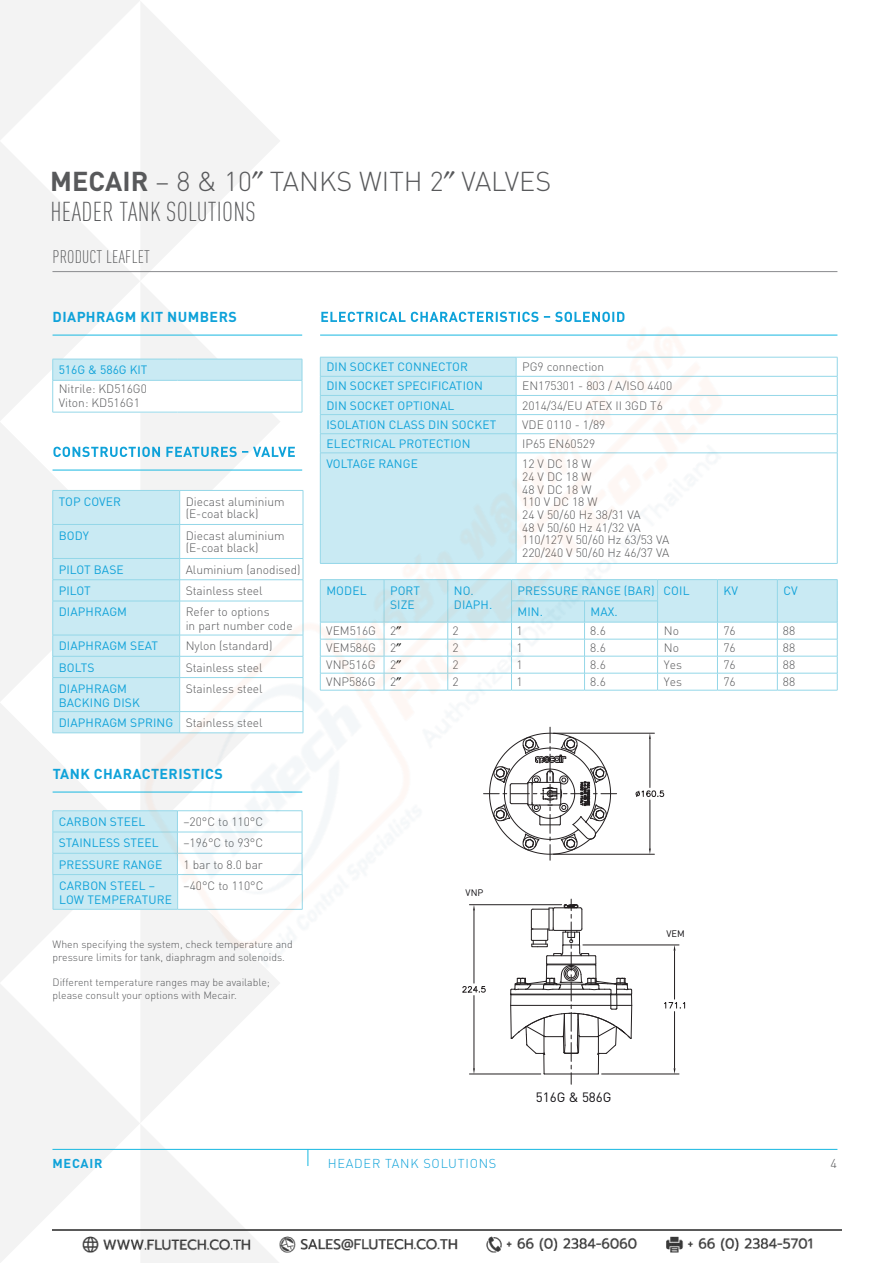
<style>
.page{position:relative;width:893px;height:1263px;background:#fff}
.page>*{position:absolute;margin:0;border:0;box-sizing:border-box;transform-origin:0 0}
.t1{font:300 27px "DIN Pro";color:#58595b}
.t2{font:300 condensed 27px "DIN Pro";letter-spacing:.01em;color:#58595b}
.t3{font:300 condensed 18px "DIN Pro";letter-spacing:.01em;color:#58595b}
.t4{font:700 14.25px "DIN Pro";letter-spacing:.03em;color:#0fa2d9}
.t5{font:13.35px "DIN Pro";color:#100e12}
.t6{font:300 12.75px "DIN Pro";letter-spacing:.06em;color:#0fa2d9}
.t7{font:700 12.75px "DIN Pro";letter-spacing:.06em;color:#0fa2d9}
.t8{font:300 12.75px "DIN Pro";color:#58595b}
.t9{font:300 12px/12.8px "DIN Pro";color:#58595b}
.t10{font:12px/14.4px "DIN Pro";letter-spacing:.01em;color:#0fa2d9}
.t11{font:300 10.5px/12.8px "DIN Pro";color:#58595b}
.t12{font:9.3px "DIN Pro";color:#100e12}
.s1{font-weight:700}
.s2{font-weight:300;color:#58595b}
</style>
<div class="page">
<svg style="left:0;top:0;width:280px;height:141px"></svg>
<svg style="left:0;top:141px;width:279px;height:279px;fill:#f3f3f3"></svg>
<svg style="left:0;top:423px;width:83px;height:278px;fill:#f3f3f3"></svg>
<svg style="left:0;top:703px;width:83px;height:279px;fill:#f3f3f3"></svg>
<svg style="left:0;top:984px;width:281px;height:279px"></svg>
<hr style="left:52px;top:1149px;width:785px;height:1px;background:#17b8e1">
<svg style="left:308px;top:1149px;width:1px;height:17px"></svg>
<hr style="left:52px;top:271px;width:785px;height:1px;background:#898a8e">
<hr style="left:777px;top:579px;width:60px;height:1px;background:#94d7e8">
<hr style="left:777px;top:690px;width:60px;height:1px;background:#94d7e8">
<svg style="left:810px;top:358px;width:27px;height:205px"></svg>
<hr style="left:516px;top:357px;width:321px;height:1px;background:#94d7e8">
<hr style="left:516px;top:376px;width:321px;height:1px;background:#94d7e8">
<hr style="left:516px;top:395px;width:321px;height:1px;background:#94d7e8">
<hr style="left:516px;top:414px;width:321px;height:1px;background:#94d7e8">
<hr style="left:516px;top:433px;width:321px;height:1px;background:#94d7e8">
<svg style="left:837px;top:357px;width:1px;height:96px"></svg>
<hr style="left:516px;top:453px;width:321px;height:1px;background:#94d7e8">
<hr style="left:837px;top:453px;width:1px;height:110px;background:#94d7e8">
<hr style="left:516px;top:563px;width:321px;height:1px;background:#94d7e8">
<hr style="left:320px;top:335px;width:517px;height:1px;background:#17b8e1">
<hr style="left:53px;top:335px;width:249px;height:1px;background:#17b8e1">
<svg style="left:52px;top:490px;width:31px;height:243px"></svg>
<hr style="left:53px;top:732px;width:127px;height:1px;background:#94d7e8">
<hr style="left:53px;top:470px;width:249px;height:1px;background:#17b8e1">
<svg style="left:53px;top:447px;width:30px;height:10px"></svg>
<svg style="left:52px;top:359px;width:31px;height:53px"></svg>
<hr style="left:53px;top:380px;width:124px;height:1px;background:#94d7e8">
<hr style="left:52px;top:380px;width:1px;height:32px;background:#94d7e8">
<hr style="left:53px;top:412px;width:124px;height:1px;background:#94d7e8">
<hr style="left:53px;top:810px;width:124px;height:1px;background:#94d7e8">
<svg style="left:53px;top:811px;width:30px;height:63px"></svg>
<hr style="left:53px;top:792px;width:249px;height:1px;background:#17b8e1">
<div style="left:53px;top:874px;width:125px;height:35px;background:#c9eaf3"></div>
<hr style="left:53px;top:874px;width:125px;height:1px;background:#94d7e8">
<hr style="left:53px;top:875px;width:1px;height:34px;background:#94d7e8">
<hr style="left:53px;top:909px;width:125px;height:1px;background:#94d7e8">
<hr style="left:602px;top:1074px;width:77px;height:1px;background:#231f20">
<hr style="left:674px;top:1011px;width:1px;height:57px;background:#231f20">
<hr style="left:674px;top:950px;width:1px;height:49px;background:#231f20">
<svg style="left:664px;top:1002px;width:21px;height:7px"></svg>
<hr style="left:469px;top:1074px;width:72px;height:1px;background:#231f20">
<hr style="left:474px;top:995px;width:1px;height:73px;background:#231f20">
<svg style="left:473px;top:1068px;width:2px;height:6px"></svg>
<svg style="left:510px;top:995px;width:122px;height:89px"></svg>
<img style="left:52px;top:1223px;width:789px;height:40px">
<img style="left:83px;top:268px;width:727px;height:727px">
<svg style="left:320px;top:580px;width:518px;height:110px"></svg>
<svg style="left:252px;top:171px;width:11px;height:8px"></svg>
<h1 class="t1" style="left:50px;top:160px;width:502px"><span class="s1">MECAIR</span> – 8 &amp; 10 TANKS WITH 2 VALVES</h1>
<h1 class="t2" style="left:50px;top:192px;width:207px">HEADER TANK SOLUTIONS</h1>
<h2 class="t3" style="left:53px;top:244px;width:99px">PRODUCT LEAFLET</h2>
<p class="t4" style="left:53px;top:305px;width:186px">DIAPHRAGM KIT NUMBERS</p>
<p class="t10" style="left:59px;top:362px;width:90px">516G &amp; 586G KIT</p>
<p class="t9" style="left:59px;top:381px;width:90px;line-height:13.5px">Nitrile: KD516G0<br>Viton: KD516G1</p>
<p class="t10" style="left:59px;top:493px;width:64px">TOP COVER</p>
<p class="t9" style="left:186px;top:494px;width:101px">Diecast aluminium (E-coat black)</p>
<p class="t10" style="left:59px;top:527px;width:32px">BODY</p>
<p class="t9" style="left:186px;top:528px;width:101px">Diecast aluminium (E-coat black)</p>
<p class="t10" style="left:59px;top:561px;width:66px">PILOT BASE</p>
<p class="t9" style="left:186px;top:562px;width:117px">Aluminium (anodised)</p>
<p class="t10" style="left:59px;top:582px;width:33px">PILOT</p>
<p class="t9" style="left:186px;top:583px;width:79px">Stainless steel</p>
<p class="t10" style="left:59px;top:603px;width:70px">DIAPHRAGM</p>
<p class="t9" style="left:186px;top:604px;width:109px;line-height:13.5px">Refer to options<br>in part number code</p>
<p class="t10" style="left:59px;top:637px;width:101px">DIAPHRAGM SEAT</p>
<p class="t9" style="left:186px;top:638px;width:88px">Nylon (standard)</p>
<p class="t10" style="left:59px;top:659px;width:37px">BOLTS</p>
<p class="t9" style="left:186px;top:660px;width:79px">Stainless steel</p>
<p class="t10" style="left:59px;top:680px;width:83px">DIAPHRAGM<br>BACKING DISK</p>
<p class="t9" style="left:186px;top:681px;width:79px">Stainless steel</p>
<p class="t10" style="left:59px;top:714px;width:205px">DIAPHRAGM SPRING <span class="s2">Stainless steel</span></p>
<p class="t4" style="left:53px;top:762px;width:172px">TANK CHARACTERISTICS</p>
<p class="t10" style="left:59px;top:813px;width:88px">CARBON STEEL</p>
<p class="t9" style="left:183px;top:814px;width:81px">−20°C to 110°C</p>
<p class="t10" style="left:59px;top:834px;width:101px">STAINLESS STEEL</p>
<p class="t9" style="left:183px;top:835px;width:81px">−196°C to 93°C</p>
<p class="t10" style="left:59px;top:856px;width:105px">PRESSURE RANGE</p>
<p class="t9" style="left:183px;top:857px;width:81px">1 bar to 8.0 bar</p>
<p class="t10" style="left:59px;top:877px;width:114px">CARBON STEEL –<br>LOW TEMPERATURE</p>
<p class="t9" style="left:184px;top:878px;width:81px">−40°C to 110°C</p>
<p class="t11" style="left:53px;top:937px;width:242px">When specifying the system, check temperature and pressure limits for tank, diaphragm and solenoids.</p>
<p class="t11" style="left:53px;top:975px;width:219px">Different temperature ranges may be available; please consult your options with Mecair.</p>
<p class="t10" style="left:326px;top:359px;width:143px">DIN SOCKET CONNECTOR</p>
<p class="t9" style="left:522px;top:360px;width:84px">PG9 connection</p>
<p class="t10" style="left:326px;top:378px;width:158px">DIN SOCKET SPECIFICATION</p>
<p class="t9" style="left:522px;top:379px;width:152px">EN175301 - 803 / A/ISO 4400</p>
<p class="t10" style="left:326px;top:397px;width:130px">DIN SOCKET OPTIONAL</p>
<p class="t9" style="left:522px;top:398px;width:142px">2014/34/EU ATEX II 3GD T6</p>
<p class="t10" style="left:326px;top:416px;width:171px">ISOLATION CLASS DIN SOCKET</p>
<p class="t9" style="left:522px;top:417px;width:85px">VDE 0110 - 1/89</p>
<p class="t10" style="left:326px;top:435px;width:146px">ELECTRICAL PROTECTION</p>
<p class="t9" style="left:522px;top:436px;width:75px">IP65 EN60529</p>
<p class="t10" style="left:326px;top:455px;width:93px">VOLTAGE RANGE</p>
<p class="t9" style="left:522px;top:456px;width:149px">12 V DC 18 W<br>24 V DC 18 W<br>48 V DC 18 W<br>110 V DC 18 W<br>24 V 50/60 Hz 38/31 VA<br>48 V 50/60 Hz 41/32 VA<br>110/127 V 50/60 Hz 63/53 VA<br>220/240 V 50/60 Hz 46/37 VA</p>
<p class="t10" style="left:326px;top:582px;width:42px">MODEL</p>
<p class="t10" style="left:390px;top:582px;width:31px">PORT<br>SIZE</p>
<p class="t10" style="left:454px;top:582px;width:40px">NO.<br>DIAPH.</p>
<p class="t10" style="left:518px;top:582px;width:173px">PRESSURE RANGE (BAR) COIL</p>
<p class="t10" style="left:723px;top:582px;width:16px">KV</p>
<p class="t10" style="left:783px;top:582px;width:16px">CV</p>
<p class="t10" style="left:518px;top:603px;width:27px">MIN.</p>
<p class="t10" style="left:591px;top:603px;width:29px">MAX.</p>
<p class="t9" style="left:326px;top:623px;width:71px">VEM516G 2</p>
<p class="t9" style="left:453px;top:623px;width:8px">2</p>
<p class="t9" style="left:516px;top:623px;width:8px">1</p>
<p class="t9" style="left:326px;top:640px;width:71px">VEM586G 2</p>
<p class="t9" style="left:453px;top:640px;width:8px">2</p>
<p class="t9" style="left:516px;top:640px;width:8px">1</p>
<p class="t9" style="left:326px;top:657px;width:71px">VNP516G 2</p>
<p class="t9" style="left:453px;top:657px;width:8px">2</p>
<p class="t9" style="left:516px;top:657px;width:8px">1</p>
<p class="t9" style="left:326px;top:674px;width:71px">VNP586G 2</p>
<p class="t9" style="left:453px;top:674px;width:8px">2</p>
<p class="t9" style="left:516px;top:674px;width:8px">1</p>
<p class="t9" style="left:590px;top:623px;width:17px">8.6</p>
<p class="t9" style="left:664px;top:623px;width:17px">No</p>
<p class="t9" style="left:723px;top:623px;width:14px">76</p>
<p class="t9" style="left:783px;top:623px;width:14px">88</p>
<p class="t9" style="left:590px;top:640px;width:17px">8.6</p>
<p class="t9" style="left:664px;top:640px;width:17px">No</p>
<p class="t9" style="left:723px;top:640px;width:14px">76</p>
<p class="t9" style="left:783px;top:640px;width:14px">88</p>
<p class="t9" style="left:590px;top:657px;width:17px">8.6</p>
<p class="t9" style="left:664px;top:657px;width:20px">Yes</p>
<p class="t9" style="left:723px;top:657px;width:14px">76</p>
<p class="t9" style="left:783px;top:657px;width:14px">88</p>
<p class="t9" style="left:590px;top:674px;width:17px">8.6</p>
<p class="t9" style="left:664px;top:674px;width:20px">Yes</p>
<p class="t9" style="left:723px;top:674px;width:14px">76</p>
<p class="t9" style="left:783px;top:674px;width:14px">88</p>
<p class="t12" style="left:466px;top:886px;width:19px">VNP</p>
<p class="t12" style="left:666px;top:927px;width:20px">VEM</p>
<p class="t5" style="left:536px;top:1086px;width:77px">516G &amp; 586G</p>
<p class="t7" style="left:53px;top:1152px;width:51px">MECAIR</p>
<p class="t6" style="left:328px;top:1153px;width:170px">HEADER TANK SOLUTIONS</p>
<p class="t8" style="left:830px;top:1153px;width:8px">4</p>
</div>
